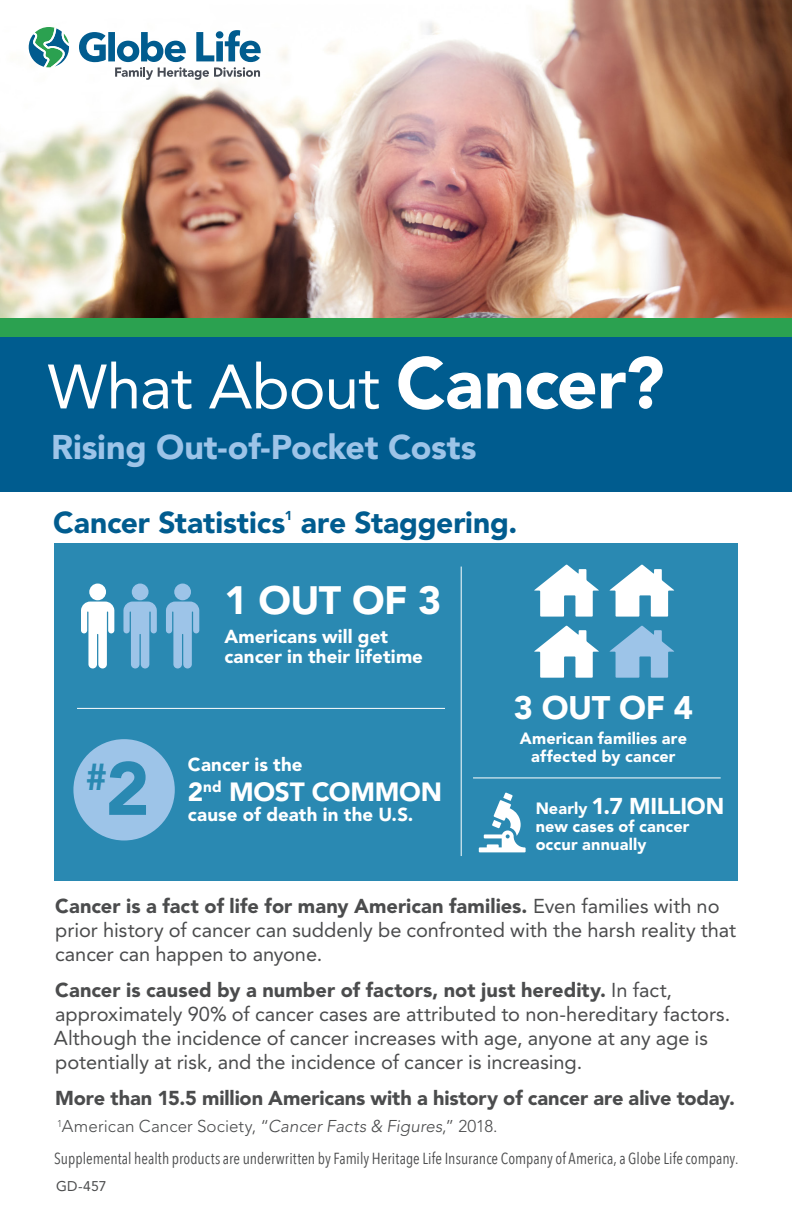
<style>
.page{position:relative;width:792px;height:1224px;background:#fff}
.page>*{position:absolute;margin:0;border:0;box-sizing:border-box;transform-origin:0 0}
.t1{font:62px "Avenir LT Pro";letter-spacing:-.015em;color:#fff}
.Body_Copy{font:900 39.2px "Avenir LT Pro";color:#fff}
.Body_Copy-2{font:900 37.2px "Avenir LT Pro";color:#2a89b2}
.Body_Copy-3{font:900 34px "Avenir LT Pro";letter-spacing:-.005em;color:#9dc4e8}
.Body_Copy-4{font:900 32.4px "Avenir LT Pro";color:#fff}
.Body_Copy-5{font:900 30px "Avenir LT Pro";letter-spacing:-.005em;color:#015c8f}
.Body_Copy-6{font:900 26.2px "Avenir LT Pro";letter-spacing:-.01em;color:#fff}
.Body_Copy-7{font:900 22.8px "Avenir LT Pro";letter-spacing:-.01em;color:#fff}
.Body_Copy-8{font:20px/24px "Avenir LT Pro";letter-spacing:-.005em;color:#4b4c4d}
.Body_Copy-9{font:900 20px "Avenir LT Pro";letter-spacing:-.005em;color:#4b4c4d}
.Body_Copy-10{font:900 18.6px/20.6px "Avenir LT Pro";letter-spacing:.005em;color:#fff}
.Fine_Print{font:300 17px "Avenir LT Pro";letter-spacing:.005em;color:#4b4c4d}
.Body_Copy-11{font:900 16.2px/17.8px "Avenir LT Pro";letter-spacing:.01em;color:#fff}
.Body_Copy-12{font:16px "Avenir Next Condensed";letter-spacing:.005em;color:#4b4c4d}
.Body_Copy-13{font:14px "Avenir LT Pro";color:#4b4c4d}
.Body_Copy-14{font:900 12.8px "Avenir LT Pro";color:#015c8f}
.s1{font-weight:900;font-size:72px}
.s2{font-size:74.6px}
.s3{font-size:16.2px}
.s4{font-weight:900}
.s5{font-style:italic}
</style>
<div class="page">
<img style="left:0;top:0;width:792px;height:318px">
<div style="left:0;top:333px;width:792px;height:158px;background:#005c8f"></div>
<div style="left:54px;top:544px;width:684px;height:337px;background:#2a89b2"></div>
<hr style="left:461px;top:567px;width:1px;height:289px;background:#fff">
<hr style="left:473px;top:778px;width:248px;height:1px;background:#fff">
<svg style="left:29px;top:27px;width:40px;height:40px"></svg>
<svg style="left:79px;top:30px;width:182px;height:50px"></svg>
<svg style="left:81px;top:602px;width:33px;height:66px"></svg>
<div style="left:89px;top:584px;width:17px;height:16px;background:#fff;border-radius:50%"></div>
<svg style="left:166px;top:602px;width:33px;height:66px"></svg>
<div style="left:174px;top:584px;width:17px;height:16px;background:#9dc4e8;border-radius:50%"></div>
<svg style="left:123px;top:602px;width:34px;height:66px"></svg>
<div style="left:132px;top:584px;width:17px;height:16px;background:#9dc4e8;border-radius:50%"></div>
<svg style="left:534px;top:565px;width:65px;height:52px"></svg>
<svg style="left:609px;top:565px;width:65px;height:52px"></svg>
<svg style="left:534px;top:626px;width:65px;height:52px"></svg>
<svg style="left:609px;top:626px;width:65px;height:52px"></svg>
<div style="left:73px;top:739px;width:102px;height:101px;background:#9dc4e8;border-radius:50%"></div>
<hr style="left:77px;top:708px;width:368px;height:1px;background:#fff">
<div style="left:0;top:318px;width:792px;height:19px;background:#2ba150"></div>
<svg style="left:479px;top:793px;width:47px;height:59px"></svg>
<p class="t1" style="left:47px;top:349px;width:619px">What About <span class="s1">Cancer?</span></p>
<p class="Body_Copy-3" style="left:51px;top:427px;width:427px">Rising Out-of-Pocket Costs</p>
<p class="Body_Copy-5" style="left:53px;top:504px;width:234px">Cancer Statistics</p>
<p class="Body_Copy-14" style="left:285px;top:507px;width:9px">1</p>
<p class="Body_Copy-5" style="left:301px;top:504px;width:218px">are Staggering.</p>
<p class="Body_Copy-2" style="left:85px;top:755px;width:66px">#<span class="s2">2</span></p>
<p class="Body_Copy" style="left:224px;top:577px;width:218px">1 OUT OF 3</p>
<p class="Body_Copy-10" style="left:224px;top:626px;width:200px">Americans will get cancer in their lifetime</p>
<p class="Body_Copy-4" style="left:514px;top:688px;width:181px">3 OUT OF 4</p>
<p class="Body_Copy-11" style="left:520px;top:729px;width:169px;text-align:center">American families are affected by cancer</p>
<p class="Body_Copy-10" style="left:188px;top:754px;width:116px">Cancer is the</p>
<p class="Body_Copy-6" style="left:188px;top:776px;width:256px">2<sup>nd</sup> MOST COMMON</p>
<p class="Body_Copy-10" style="left:188px;top:805px;width:227px">cause of death in the U.S.</p>
<p class="Body_Copy-7" style="left:536px;top:792px;width:190px"><span class="s3">Nearly</span> 1.7 MILLION</p>
<p class="Body_Copy-11" style="left:536px;top:817px;width:155px">new cases of cancer occur annually</p>
<p class="Body_Copy-8" style="left:55px;top:894px;width:683px"><span class="s4">Cancer is a fact of life for many American families.</span> Even families with no prior history of cancer can suddenly be confronted with the harsh reality that cancer can happen to anyone.</p>
<p class="Body_Copy-8" style="left:54px;top:978px;width:678px"><span class="s4">Cancer is caused by a number of factors, not just heredity.</span> In fact, approximately 90% of cancer cases are attributed to non-hereditary factors.<br>Although the incidence of cancer increases with age, anyone at any age is potentially at risk, and the incidence of cancer is increasing.</p>
<p class="Body_Copy-9" style="left:55px;top:1086px;width:681px">More than 15.5 million Americans with a history of cancer are alive today.</p>
<p class="Fine_Print" style="left:57px;top:1116px;width:442px"><sup>1</sup>American Cancer Society, “<span class="s5">Cancer Facts &amp; Figures</span>,” 2018.</p>
<p class="Body_Copy-12" style="left:54px;top:1145px;width:686px">Supplemental health products are underwritten by Family Heritage Life Insurance Company of America, a Globe Life company.</p>
<p class="Body_Copy-13" style="left:56px;top:1178px;width:52px">GD-457</p>
</div>
